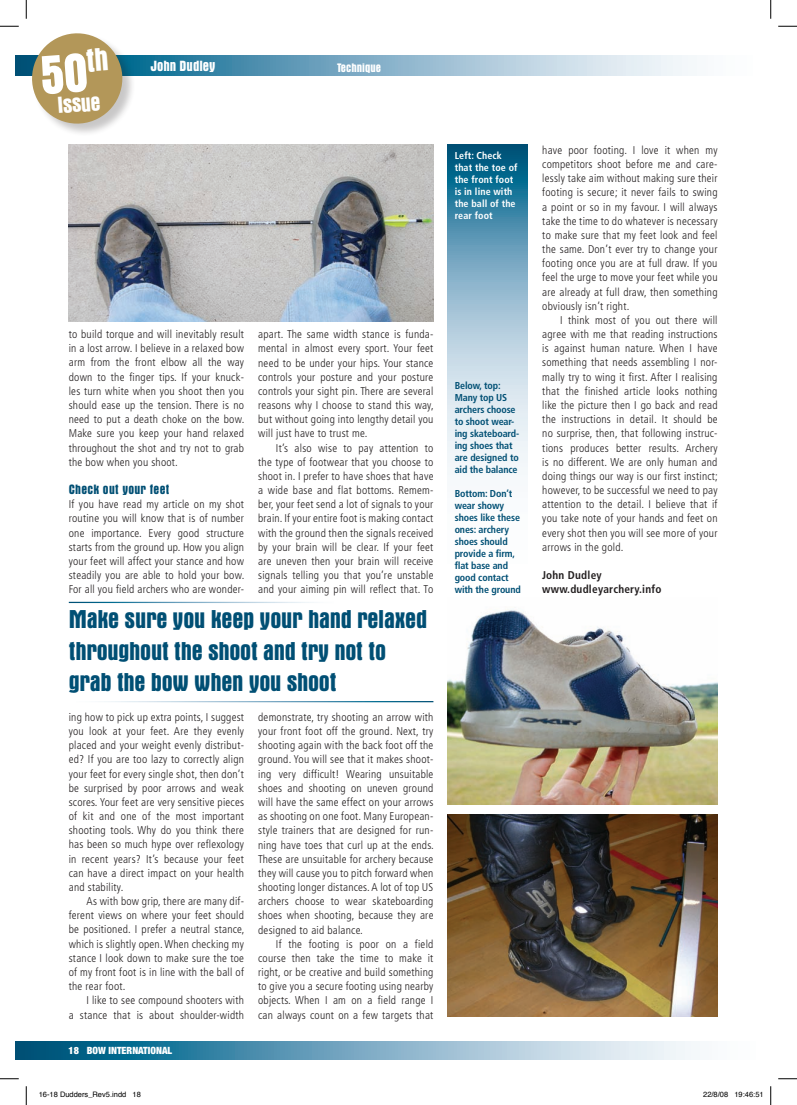
<style>
.page{position:relative;width:797px;height:1105px;background:#fff}
.page>*{position:absolute;margin:0;border:0;box-sizing:border-box;transform-origin:0 0}
.t1{font:700 condensed 56.75px "Aurora BT";color:#fff}
.t2{font:700 condensed 26.25px/31.2px "Aurora BT";letter-spacing:-.01em;color:#004f74}
.t3{font:700 condensed 23.62px "Aurora BT";color:#fff}
.t4{font:700 condensed 15px "Aurora BT";color:#fff}
.t5{font:700 condensed 13.75px "Aurora BT";letter-spacing:.02em;color:#004f74}
.t6{font:700 condensed 12.5px "Aurora BT";color:#fff}
.t7{font:300 condensed 11.25px/14.1px "Frutiger";letter-spacing:.02em;color:#231f20;text-align:justify}
.t8{font:700 condensed 11.25px/14.1px "Frutiger";letter-spacing:.02em;color:#231f20}
.t9{font:700 condensed 10px/12px "Frutiger";letter-spacing:-.01em;color:#004f74}
.t10{font:700 condensed 10px/12px "Frutiger";letter-spacing:.01em;color:#fff}
.t11{font:900 condensed 10px "Helvetica Neue";color:#fff}
.t12{font:7.5px "Helvetica";color:#000}
</style>
<div class="page">
<svg style="left:16px;top:1042px;width:684px;height:17px;background:#74a7bf"></svg>
<svg style="left:16px;top:56px;width:681px;height:20px;background:#8bb5cb"></svg>
<div style="left:32px;top:34px;width:104px;height:104px;background:#231f20;opacity:.25"></div>
<svg style="left:26px;top:33px;width:103px;height:97px"></svg>
<svg style="left:447px;top:144px;width:80px;height:331px;background:#8fb8cc"></svg>
<img style="left:447px;top:610px;width:270px;height:195px">
<img style="left:69px;top:144px;width:364px;height:177px">
<img style="left:447px;top:814px;width:270px;height:203px">
<svg style="left:0;top:25px;width:19px;height:2px"></svg>
<svg style="left:778px;top:25px;width:19px;height:2px"></svg>
<svg style="left:0;top:1078px;width:19px;height:1px"></svg>
<svg style="left:778px;top:1078px;width:19px;height:1px"></svg>
<svg style="left:25px;top:0;width:2px;height:19px"></svg>
<svg style="left:25px;top:1086px;width:2px;height:19px"></svg>
<svg style="left:770px;top:0;width:1px;height:19px"></svg>
<svg style="left:770px;top:1086px;width:1px;height:19px"></svg>
<h1 class="t1" style="left:38px;top:43px;width:71px;rotate:-4deg">50<sup>th</sup></h1>
<h3 class="t3" style="left:56px;top:92px;width:45px;rotate:-4deg">Issue</h3>
<h3 class="t4" style="left:151px;top:58px;width:66px">John Dudley</h3>
<p class="t6" style="left:337px;top:60px;width:45px">Technique</p>
<p class="t10" style="left:454px;top:149px;width:64px">Left: Check that the toe of the front foot is in line with the ball of the rear foot</p>
<p class="t7" style="left:69px;top:327px;width:177px">to build torque and will inevitably result in a lost arrow. I believe in a relaxed bow arm from the front elbow all the way down to the finger tips. If your knuck&shy;les turn white when you shoot then you should ease up the tension. There is no need to put a death choke on the bow.<br>Make sure you keep your hand relaxed throughout the shot and try not to grab the bow when you shoot.</p>
<p class="t5" style="left:69px;top:481px;width:102px">Check out your feet</p>
<p class="t7" style="left:69px;top:497px;width:177px">If you have read my article on my shot routine you will know that is of number one importance. Every good structure starts from the ground up. How you align your feet will affect your stance and how steadily you are able to hold your bow.<br>For all you field archers who are wonder-</p>
<p class="t7" style="left:258px;top:327px;width:177px">apart. The same width stance is funda&shy;mental in almost every sport. Your feet need to be under your hips. Your stance controls your posture and your posture controls your sight pin. There are several reasons why I choose to stand this way, but without going into lengthy detail you will just have to trust me.</p>
<p class="t7" style="left:258px;top:441px;width:177px;text-indent:18px">It’s also wise to pay attention to the type of footwear that you choose to shoot in. I prefer to have shoes that have a wide base and flat bottoms. Remem&shy;ber, your feet send a lot of signals to your brain. If your entire foot is making contact with the ground then the signals received by your brain will be clear. If your feet are uneven then your brain will receive signals telling you that you’re unstable and your aiming pin will reflect that. To</p>
<h2 class="t2" style="left:69px;top:604px;width:360px">Make sure you keep your hand relaxed throughout the shoot and try not to grab the bow when you shoot</h2>
<p class="t7" style="left:69px;top:710px;width:177px">ing how to pick up extra points, I suggest you look at your feet. Are they evenly placed and your weight evenly distribut&shy;ed? If you are too lazy to correctly align your feet for every single shot, then don’t be surprised by poor arrows and weak scores. Your feet are very sensitive pieces of kit and one of the most important shooting tools. Why do you think there has been so much hype over reflexology in recent years? It’s because your feet can have a direct impact on your health and stability.</p>
<p class="t7" style="left:69px;top:894px;width:177px;text-indent:18px">As with bow grip, there are many dif&shy;ferent views on where your feet should be positioned. I prefer a neutral stance, which is slightly open. When checking my stance I look down to make sure the toe of my front foot is in line with the ball of the rear foot.</p>
<p class="t7" style="left:69px;top:993px;width:177px;text-align:right">I like to see compound shooters with<br>a stance that is about shoulder-width</p>
<p class="t11" style="left:69px;top:1044px;width:105px">18 BOW INTERNATIONAL</p>
<p class="t7" style="left:258px;top:710px;width:177px">demonstrate, try shooting an arrow with your front foot off the ground. Next, try shooting again with the back foot off the ground. You will see that it makes shoot&shy;ing very difficult! Wearing unsuitable shoes and shooting on uneven ground will have the same effect on your arrows as shooting on one foot. Many European&shy;style trainers that are designed for run&shy;ning have toes that curl up at the ends.<br>These are unsuitable for archery because they will cause you to pitch forward when shooting longer distances. A lot of top US archers choose to wear skateboarding shoes when shooting, because they are designed to aid balance.</p>
<p class="t7" style="left:258px;top:937px;width:177px;text-indent:18px">If the footing is poor on a field course then take the time to make it right, or be creative and build something to give you a secure footing using nearby objects. When I am on a field range I can always count on a few targets that</p>
<p class="t9" style="left:454px;top:380px;width:66px">Below, top:<br>Many top US archers choose to shoot wear&shy;ing skateboard&shy;ing shoes that are designed to aid the balance</p>
<p class="t9" style="left:454px;top:488px;width:68px">Bottom: Don’t wear showy shoes like these ones: archery shoes should provide a firm, flat base and good contact with the ground</p>
<p class="t7" style="left:542px;top:143px;width:177px">have poor footing. I love it when my competitors shoot before me and care&shy;lessly take aim without making sure their footing is secure; it never fails to swing a point or so in my favour. I will always take the time to do whatever is necessary to make sure that my feet look and feel the same. Don’t ever try to change your footing once you are at full draw. If you feel the urge to move your feet while you are already at full draw, then something obviously isn’t right.</p>
<p class="t7" style="left:542px;top:313px;width:177px;text-indent:18px">I think most of you out there will agree with me that reading instructions is against human nature. When I have something that needs assembling I nor&shy;mally try to wing it first. After I realising that the finished article looks nothing like the picture then I go back and read the instructions in detail. It should be no surprise, then, that following instruc&shy;tions produces better results. Archery is no different. We are only human and doing things our way is our first instinct; however, to be successful we need to pay attention to the detail. I believe that if you take note of your hands and feet on every shot then you will see more of your arrows in the gold.</p>
<p class="t8" style="left:542px;top:568px;width:121px">John Dudley www.dudleyarchery.info</p>
<p class="t12" style="left:39px;top:1089px;width:104px">16-18 Dudders_Rev5.indd 18</p>
<p class="t12" style="left:703px;top:1089px;width:62px">22/8/08 19:46:51</p>
</div>
